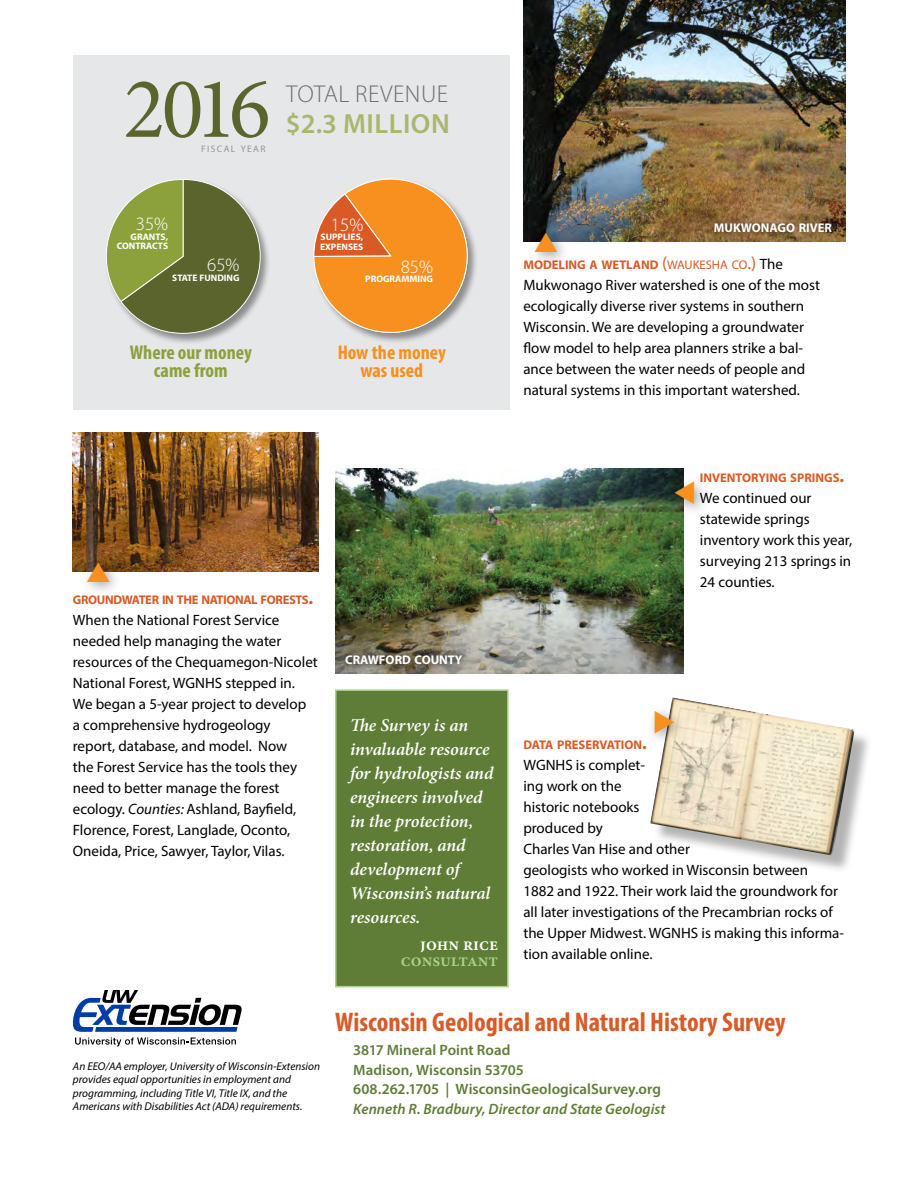
<style>
.page{position:relative;width:918px;height:1188px;background:#fff}
.page>*{position:absolute;margin:0;border:0;box-sizing:border-box;transform-origin:0 0}
.t1{font:87.15px "Minion Pro";color:#5a642c}
.t2{font:600 27.75px "Myriad Pro";letter-spacing:.02em;color:#abb66d}
.heading{font:700 condensed 27px "Myriad Pro";color:#da5a26}
.t3{font:300 24.45px "Myriad Pro";letter-spacing:.02em;color:#6d6e71}
.heading-2{font:700 condensed 19.95px/17.7px "Myriad Pro";color:#8ca13b;text-align:center}
.heading-3{font:700 condensed 19.95px/17.7px "Myriad Pro";color:#f7901e;text-align:center}
.t4{font:300 18.9px "Myriad Pro";color:#fff}
.quote{font:italic 600 18px/24px "Minion Pro";letter-spacing:-.005em;color:#fff}
.quote_author{font:600 18px/16.5px "Minion Pro";color:#a9d487;text-align:right}
.body_text{font:15px/21px "Myriad Pro";color:#000}
.body_text__no_nested{font:600 15px "Myriad Pro";color:#5f7d37}
.body_text__no_nested-2{font:italic 600 15px "Myriad Pro";letter-spacing:.005em;color:#5f7d37}
.body_text-2{font:700 12.6px "Myriad Pro";letter-spacing:-.005em;color:#da5a26}
.body_text-3{font:700 12.6px "Myriad Pro";letter-spacing:-.03em;color:#da5a26}
.t5{font:700 12.6px "Myriad Pro";color:#fff}
.Equal_opportunities{font:italic 11.25px/13.5px "Myriad Pro";color:#000}
.t6{font:700 9.45px/9.4px "Myriad Pro";color:#fff;text-align:right}
.heading-4{font:9.45px "Myriad Pro";letter-spacing:.145em;color:#939598}
.s1{font-weight:400;font-size:18px}
.s2{font-weight:400}
.s3{font-weight:400;font-size:15px;color:#000}
.s4{font-size:18px}
.s5{font-style:italic}
.s6{color:#fff}
</style>
<div class="page">
<svg style="left:75px;top:1038px;width:161px;height:9px"></svg>
<svg style="left:73px;top:990px;width:169px;height:42px"></svg>
<div style="left:73px;top:56px;width:436px;height:354px;background:#e6e7e8"></div>
<div style="left:105px;top:177px;width:374px;height:168px;background:#000;opacity:.4"></div>
<svg style="left:105px;top:179px;width:156px;height:155px"></svg>
<svg style="left:313px;top:179px;width:155px;height:155px"></svg>
<img style="left:523px;top:0;width:323px;height:242px">
<div style="left:653px;top:700px;width:220px;height:173px;background:#000;opacity:.3"></div>
<img style="left:650px;top:698px;width:205px;height:158px">
<img style="left:73px;top:433px;width:246px;height:138px">
<img style="left:335px;top:469px;width:349px;height:204px">
<div style="left:528px;top:226px;width:43px;height:40px;background:#000;opacity:.4"></div>
<div style="left:80px;top:555px;width:43px;height:41px;background:#000;opacity:.4"></div>
<div style="left:667px;top:475px;width:41px;height:42px;background:#000;opacity:.4"></div>
<div style="left:707px;top:215px;width:132px;height:25px;background:#000;opacity:.75"></div>
<div style="left:336px;top:690px;width:172px;height:297px;background:#5f7d37"></div>
<div style="left:335px;top:689px;width:174px;height:298px;border:2px solid #a9d487"></div>
<div style="left:646px;top:704px;width:41px;height:43px;background:#000;opacity:.4"></div>
<div style="left:338px;top:647px;width:132px;height:25px;background:#000;opacity:.75"></div>
<svg style="left:535px;top:233px;width:22px;height:19px"></svg>
<svg style="left:87px;top:562px;width:23px;height:20px"></svg>
<svg style="left:674px;top:482px;width:20px;height:22px"></svg>
<svg style="left:655px;top:711px;width:20px;height:23px"></svg>
<p class="t1" style="left:123px;top:51px;width:149px">2016</p>
<p class="heading-4" style="left:201px;top:143px;width:66px">FISCAL YEAR</p>
<p class="t3" style="left:286px;top:79px;width:164px">TOTAL REVENUE</p>
<p class="t2" style="left:286px;top:106px;width:165px">$2.3 MILLION</p>
<p class="t4" style="left:136px;top:213px;width:34px">35%</p>
<p class="t6" style="left:117px;top:231px;width:53px">GRANTS,<br>CONTRACTS</p>
<p class="t4" style="left:207px;top:253px;width:34px">65%</p>
<p class="t6" style="left:172px;top:273px;width:69px">STATE FUNDING</p>
<p class="t4" style="left:331px;top:213px;width:34px">15%</p>
<p class="t6" style="left:320px;top:232px;width:45px;text-align:left">SUPPLIES,<br>EXPENSES</p>
<p class="t4" style="left:401px;top:255px;width:34px">85%</p>
<p class="t6" style="left:365px;top:274px;width:69px">PROGRAMMING</p>
<p class="heading-2" style="left:130px;top:343px;width:124px">Where our money came from</p>
<p class="heading-3" style="left:338px;top:343px;width:110px">How the money was used</p>
<p class="t5" style="left:714px;top:219px;width:120px">MUKWONAGO RIVER</p>
<p class="body_text-2" style="left:523px;top:257px;width:261px">MODELING A WETLAND <span class="s1">(</span><span class="s2">WAUKESHA CO</span><span class="s1">.)</span> <span class="s3">The</span></p>
<p class="body_text" style="left:523px;top:275px;width:298px">Mukwonago River watershed is one of the most ecologically diverse river systems in southern Wisconsin. We are developing a groundwater flow model to help area planners strike a bal&shy;ance between the water needs of people and natural systems in this important watershed.</p>
<p class="body_text-3" style="left:73px;top:591px;width:242px">GROUNDWATER IN THE NATIONAL FORESTS<span class="s4">.</span></p>
<p class="body_text" style="left:73px;top:609px;width:246px">When the National Forest Service needed help managing the water resources of the Chequamegon-Nicolet National Forest, WGNHS stepped in.<br>We began a 5-year project to develop<br>a comprehensive hydrogeology<br>report, database, and model. Now<br>the Forest Service has the tools they need to better manage the forest ecology. <span class="s5">Counties:</span> Ashland, Bayfield, Florence, Forest, Langlade, Oconto, Oneida, Price, Sawyer, Taylor, Vilas.</p>
<p class="body_text-2" style="left:700px;top:470px;width:146px">INVENTORYING SPRINGS<span class="s4">.</span></p>
<p class="body_text" style="left:700px;top:488px;width:154px">We continued our statewide springs inventory work this year, surveying 213 springs in<br>24 counties.</p>
<p class="t5" style="left:345px;top:652px;width:119px">CRAWFORD COUNTY</p>
<p class="quote" style="left:350px;top:713px;width:145px">The Survey is an invaluable resource for hydrologists and engineers involved in the protection, restoration, and development of<br>Wisconsin’s natural resources.</p>
<p class="quote_author" style="left:401px;top:936px;width:99px"><span class="s6">john rice </span>consultant</p>
<p class="body_text-2" style="left:523px;top:737px;width:125px">DATA PRESERVATION<span class="s4">.</span></p>
<p class="body_text" style="left:523px;top:754px;width:322px">WGNHS is complet-<br>ing work on the<br>historic notebooks<br>produced by<br>Charles Van Hise and other<br>geologists who worked in Wisconsin between<br>1882 and 1922. Their work laid the groundwork for all later investigations of the Precambrian rocks of the Upper Midwest. WGNHS is making this informa&shy;tion available online.</p>
<p class="Equal_opportunities" style="left:73px;top:1059px;width:249px">An EEO/AA employer, University of Wisconsin-Extension provides equal opportunities in employment and programming, including Title VI, Title IX, and the Americans with Disabilities Act (ADA) requirements.</p>
<p class="heading" style="left:335px;top:1005px;width:452px">Wisconsin Geological and Natural History Survey</p>
<p class="body_text__no_nested" style="left:353px;top:1041px;width:159px">3817 Mineral Point Road</p>
<p class="body_text__no_nested" style="left:353px;top:1060px;width:172px">Madison, Wisconsin 53705</p>
<p class="body_text__no_nested" style="left:353px;top:1080px;width:309px">608.262.1705 | WisconsinGeologicalSurvey.org</p>
<p class="body_text__no_nested-2" style="left:353px;top:1099px;width:314px">Kenneth R. Bradbury, Director and State Geologist</p>
</div>
